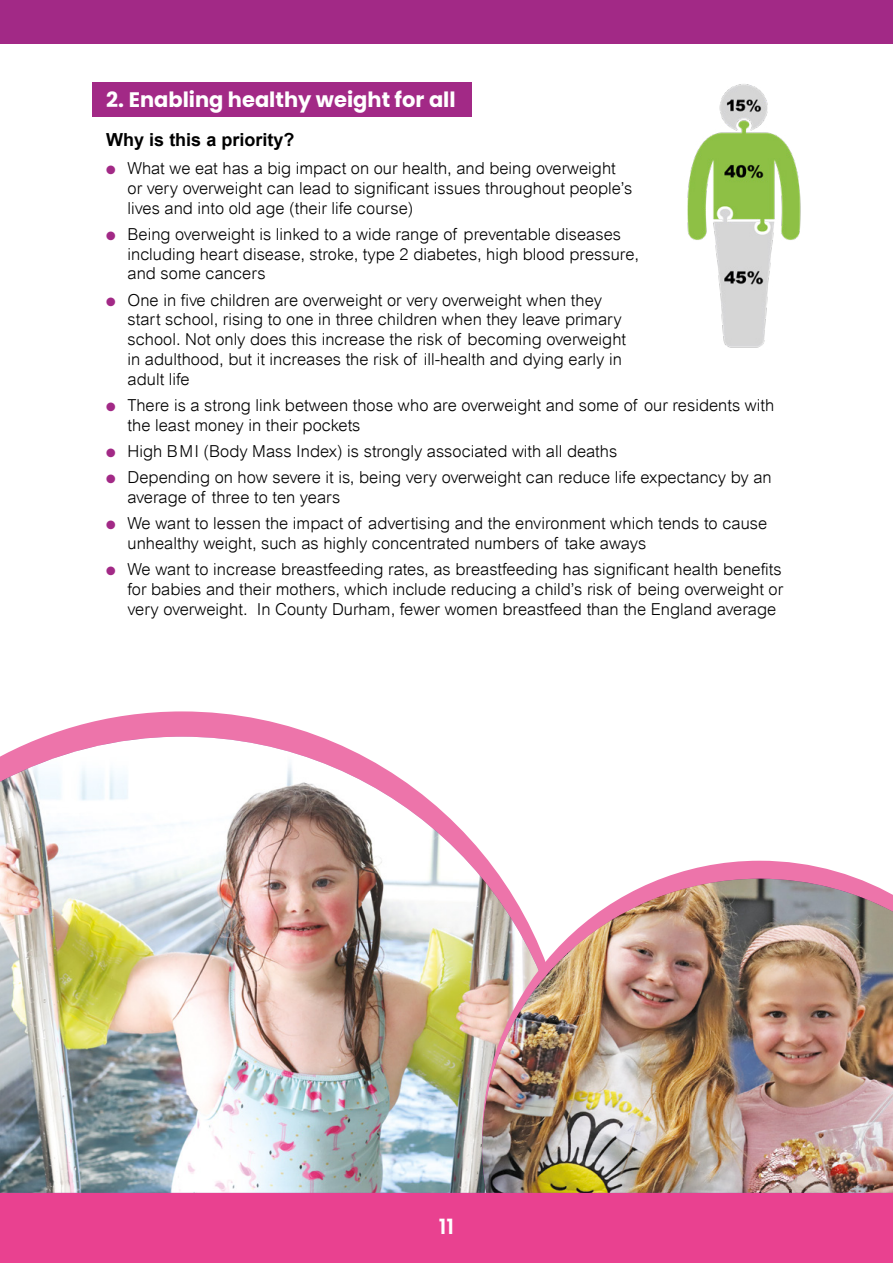
<style>
.page{position:relative;width:893px;height:1263px;background:#fff}
.page>*{position:absolute;margin:0;border:0;box-sizing:border-box;transform-origin:0 0}
.H3_14pt_sub_heading{font:700 21px "Poppins";color:#fff}
.t1{font:600 21px "Poppins";color:#fff}
.Para_bold_12{font:700 18px "Arial";color:#000}
.t2{font:300 16.5px/19.8px "Arial";color:#000}
.s1{color:#a22986}
</style>
<div class="page">
<div style="left:0;top:0;width:893px;height:44px;background:#a22986"></div>
<div style="left:0;top:1193px;width:893px;height:70px;background:#e94190"></div>
<div style="left:93px;top:82px;width:379px;height:34px;background:#a22986"></div>
<img style="left:687px;top:84px;width:114px;height:264px">
<svg style="left:43px;top:711px;width:278px;height:26px;fill:#ed74aa"></svg>
<img style="left:0;top:737px;width:489px;height:456px">
<svg style="left:482px;top:861px;width:377px;height:18px"></svg>
<img style="left:482px;top:879px;width:411px;height:314px">
<h3 class="H3_14pt_sub_heading" style="left:106px;top:88px;width:351px">2. Enabling healthy weight for all</h3>
<p class="Para_bold_12" style="left:106px;top:128px;width:190px">Why is this a priority?</p>
<p class="t2" style="left:128px;top:158px;width:506px;text-indent:-21px"><span class="s1">●</span> What we eat has a big impact on our health, and being overweight or very overweight can lead to significant issues throughout people’s lives and into old age (their life course)</p>
<p class="t2" style="left:128px;top:224px;width:513px;text-indent:-21px"><span class="s1">●</span> Being overweight is linked to a wide range of preventable diseases including heart disease, stroke, type 2 diabetes, high blood pressure, and some cancers</p>
<p class="t2" style="left:128px;top:290px;width:500px;text-indent:-21px"><span class="s1">●</span> One in five children are overweight or very overweight when they start school, rising to one in three children when they leave primary school. Not only does this increase the risk of becoming overweight in adulthood, but it increases the risk of ill-health and dying early in adult life</p>
<p class="t2" style="left:128px;top:395px;width:648px;text-indent:-21px"><span class="s1">●</span> There is a strong link between those who are overweight and some of our residents with the least money in their pockets</p>
<p class="t2" style="left:106px;top:441px;width:512px"><span class="s1">●</span> High B M I (Body Mass Index) is strongly associated with all deaths</p>
<p class="t2" style="left:128px;top:467px;width:646px;text-indent:-21px"><span class="s1">●</span> Depending on how severe it is, being very overweight can reduce life expectancy by an average of three to ten years</p>
<p class="t2" style="left:128px;top:513px;width:641px;text-indent:-21px"><span class="s1">●</span> We want to lessen the impact of advertising and the environment which tends to cause unhealthy weight, such as highly concentrated numbers of take aways</p>
<p class="t2" style="left:128px;top:559px;width:657px;text-align:justify;text-indent:-21px"><span class="s1">●</span> We want to increase breastfeeding rates, as breastfeeding has significant health benefits for babies and their mothers, which include reducing a child’s risk of being overweight or very overweight. In County Durham, fewer women breastfeed than the England average</p>
<p class="t1" style="left:439px;top:1215px;width:17px">11</p>
</div>
